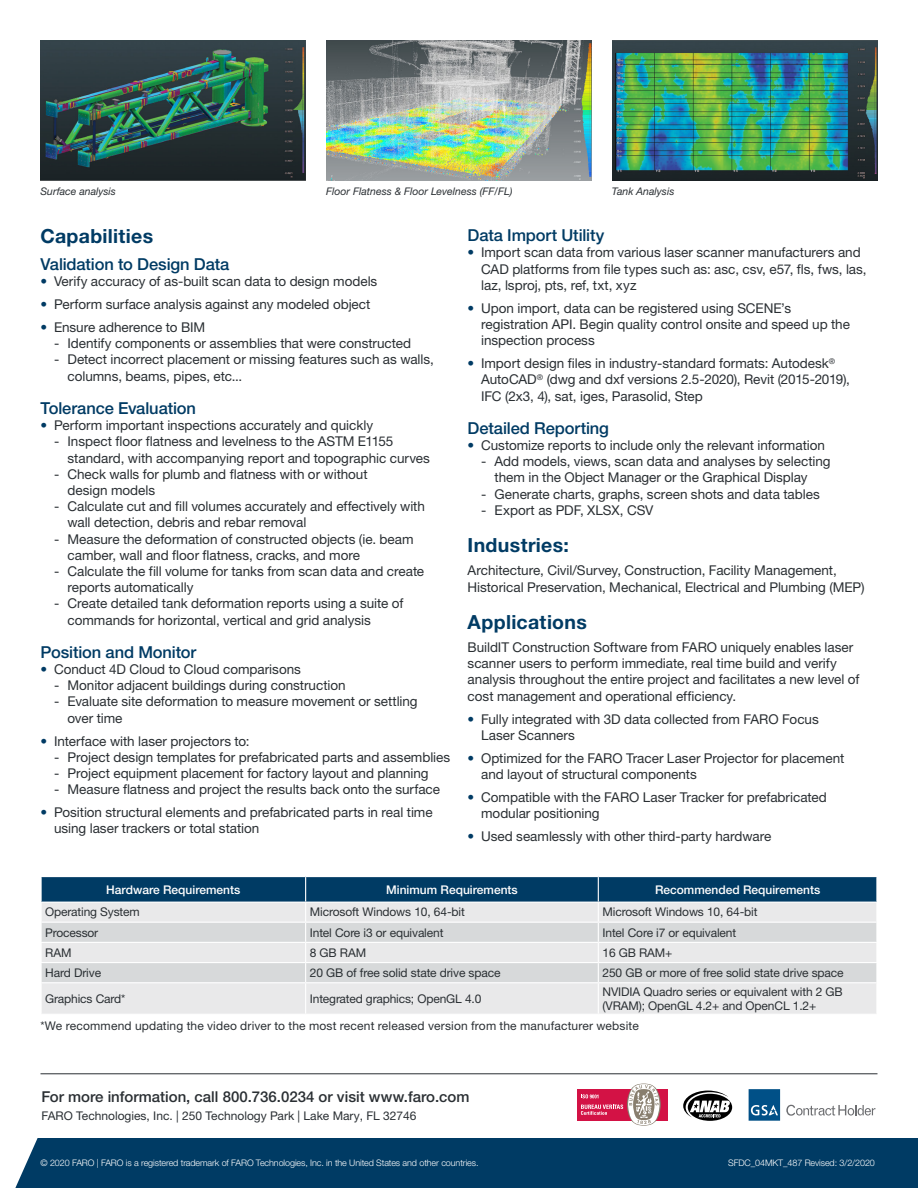
<style>
.page{position:relative;width:918px;height:1188px;background:#fff}
.page>*{position:absolute;margin:0;border:0;box-sizing:border-box;transform-origin:0 0}
.t1{font:700 19.5px "Helvetica Neue LTW1 G";letter-spacing:.015em;color:#003b64}
.t2{font:500 16.5px "Helvetica Neue LTW1 G";letter-spacing:-.005em;color:#003b64}
.t3{font:500 15px "Helvetica Neue LTW1 G";color:#2a2f33}
.t4{font:13.5px/16.2px "Helvetica Neue LTW1 G";letter-spacing:-.005em;color:#2a2f33}
.t5{font:12px/14.4px "Helvetica Neue LTW1 G";letter-spacing:-.01em;color:#2a2f33}
.t6{font:12px "Helvetica Neue LTW1 G";letter-spacing:.015em;color:#2a2f33}
.t7{font:500 12px "Helvetica Neue LTW1 G";color:#fff}
.t8{font:italic 10.5px "Helvetica Neue LTW1 G";color:#2a2f33}
.t9{font:300 9px "Helvetica Neue LTW1 G";letter-spacing:-.01em;color:#fff}
.s1{color:#003b64}
</style>
<div class="page">
<div style="left:0;top:1138px;width:918px;height:50px;background:#003b64"></div>
<div style="left:578px;top:1089px;width:90px;height:31px;background:#d31245"></div>
<svg style="left:581px;top:1084px;width:80px;height:42px"></svg>
<svg style="left:688px;top:1094px;width:44px;height:27px"></svg>
<svg style="left:683px;top:1091px;width:47px;height:26px"></svg>
<svg style="left:749px;top:1089px;width:31px;height:32px"></svg>
<svg style="left:786px;top:1105px;width:89px;height:11px"></svg>
<hr style="left:40px;top:1073px;width:838px;height:1px;background:#2a2f33">
<div style="left:42px;top:983px;width:834px;height:31px;background:#e9e9ea"></div>
<hr style="left:305px;top:983px;width:1px;height:31px;background:#fff">
<hr style="left:598px;top:983px;width:1px;height:31px;background:#fff">
<svg style="left:41px;top:877px;width:836px;height:105px;background:#adbbc6"></svg>
<img style="left:40px;top:40px;width:266px;height:140px">
<img style="left:326px;top:40px;width:266px;height:140px">
<img style="left:612px;top:40px;width:266px;height:140px">
<svg style="left:0;top:1138px;width:38px;height:50px"></svg>
<p class="t8" style="left:41px;top:185px;width:77px">Surface analysis</p>
<p class="t8" style="left:326px;top:185px;width:188px">Floor Flatness &amp; Floor Levelness (FF/FL)</p>
<p class="t8" style="left:612px;top:185px;width:64px">Tank Analysis</p>
<p class="t2" style="left:468px;top:225px;width:138px">Data Import Utility</p>
<p class="t4" style="left:481px;top:244px;width:387px;text-indent:-14px"><span class="s1">•</span> Import scan data from various laser scanner manufacturers and<br>CAD platforms from file types such as: asc, csv, e57, fls, fws, las, laz, lsproj, pts, ref, txt, xyz</p>
<p class="t4" style="left:481px;top:300px;width:370px;text-indent:-14px"><span class="s1">•</span> Upon import, data can be registered using SCENE’s registration API. Begin quality control onsite and speed up the inspection process</p>
<p class="t4" style="left:481px;top:355px;width:370px;text-indent:-14px"><span class="s1">•</span> Import design files in industry-standard formats: Autodesk<sup>®<br></sup>AutoCAD<sup>®</sup> (dwg and dxf versions 2.5-2020), Revit (2015-2019),<br>IFC (2x3, 4), sat, iges, Parasolid, Step</p>
<p class="t2" style="left:468px;top:418px;width:143px">Detailed Reporting</p>
<p class="t4" style="left:468px;top:437px;width:359px"><span class="s1">•</span> Customize reports to include only the relevant information</p>
<p class="t4" style="left:495px;top:453px;width:337px;text-indent:-14px">- Add models, views, scan data and analyses by selecting them in the Object Manager or the Graphical Display</p>
<p class="t4" style="left:481px;top:486px;width:340px">- Generate charts, graphs, screen shots and data tables</p>
<p class="t4" style="left:481px;top:502px;width:174px">- Export as PDF, XLSX, CSV</p>
<h1 class="t1" style="left:468px;top:533px;width:103px">Industries:</h1>
<p class="t4" style="left:468px;top:562px;width:398px">Architecture, Civil/Survey, Construction, Facility Management,<br>Historical Preservation, Mechanical, Electrical and Plumbing (MEP)</p>
<h1 class="t1" style="left:468px;top:610px;width:121px">Applications</h1>
<p class="t4" style="left:468px;top:639px;width:393px">BuildIT Construction Software from FARO uniquely enables laser scanner users to perform immediate, real time build and verify analysis throughout the entire project and facilitates a new level of cost management and operational efficiency.</p>
<p class="t4" style="left:481px;top:711px;width:339px;text-indent:-14px"><span class="s1">•</span> Fully integrated with 3D data collected from FARO Focus<br>Laser Scanners</p>
<p class="t4" style="left:481px;top:750px;width:365px;text-indent:-14px"><span class="s1">•</span> Optimized for the FARO Tracer Laser Projector for placement and layout of structural components</p>
<p class="t4" style="left:481px;top:789px;width:347px;text-indent:-14px"><span class="s1">•</span> Compatible with the FARO Laser Tracker for prefabricated modular positioning</p>
<p class="t4" style="left:468px;top:828px;width:305px"><span class="s1">•</span> Used seamlessly with other third-party hardware</p>
<h1 class="t1" style="left:40px;top:224px;width:114px">Capabilities</h1>
<p class="t2" style="left:40px;top:254px;width:190px">Validation to Design Data</p>
<p class="t4" style="left:40px;top:273px;width:338px"><span class="s1">•</span> Verify accuracy of as-built scan data to design models</p>
<p class="t4" style="left:40px;top:296px;width:331px"><span class="s1">•</span> Perform surface analysis against any modeled object</p>
<p class="t4" style="left:40px;top:319px;width:166px"><span class="s1">•</span> Ensure adherence to BIM</p>
<p class="t4" style="left:54px;top:335px;width:359px">- Identify components or assemblies that were constructed</p>
<p class="t4" style="left:68px;top:351px;width:368px;text-indent:-14px">- Detect incorrect placement or missing features such as walls, columns, beams, pipes, etc...</p>
<p class="t2" style="left:40px;top:398px;width:157px">Tolerance Evaluation</p>
<p class="t4" style="left:40px;top:417px;width:334px"><span class="s1">•</span> Perform important inspections accurately and quickly</p>
<p class="t4" style="left:68px;top:433px;width:364px;text-indent:-14px">- Inspect floor flatness and levelness to the ASTM E1155 standard, with accompanying report and topographic curves</p>
<p class="t4" style="left:68px;top:466px;width:302px;text-indent:-14px">- Check walls for plumb and flatness with or without design models</p>
<p class="t4" style="left:68px;top:498px;width:359px;text-indent:-14px">- Calculate cut and fill volumes accurately and effectively with wall detection, debris and rebar removal</p>
<p class="t4" style="left:68px;top:531px;width:348px;text-indent:-14px">- Measure the deformation of constructed objects (ie. beam camber, wall and floor flatness, cracks, and more</p>
<p class="t4" style="left:68px;top:563px;width:358px;text-indent:-14px">- Calculate the fill volume for tanks from scan data and create reports automatically</p>
<p class="t4" style="left:68px;top:595px;width:337px;text-indent:-14px">- Create detailed tank deformation reports using a suite of commands for horizontal, vertical and grid analysis</p>
<p class="t2" style="left:40px;top:642px;width:157px">Position and Monitor</p>
<p class="t4" style="left:40px;top:661px;width:262px"><span class="s1">•</span> Conduct 4D Cloud to Cloud comparisons</p>
<p class="t4" style="left:54px;top:677px;width:293px">- Monitor adjacent buildings during construction</p>
<p class="t4" style="left:68px;top:693px;width:352px;text-indent:-14px">- Evaluate site deformation to measure movement or settling over time</p>
<p class="t4" style="left:40px;top:733px;width:211px"><span class="s1">•</span> Interface with laser projectors to:</p>
<p class="t4" style="left:54px;top:749px;width:398px">- Project design templates for prefabricated parts and assemblies</p>
<p class="t4" style="left:54px;top:765px;width:376px">- Project equipment placement for factory layout and planning</p>
<p class="t4" style="left:54px;top:781px;width:388px">- Measure flatness and project the results back onto the surface</p>
<p class="t4" style="left:54px;top:804px;width:380px;text-indent:-14px"><span class="s1">•</span> Position structural elements and prefabricated parts in real time using laser trackers or total station</p>
<p class="t7" style="left:106px;top:882px;width:136px">Hardware Requirements</p>
<p class="t7" style="left:386px;top:882px;width:133px">Minimum Requirements</p>
<p class="t7" style="left:655px;top:882px;width:167px">Recommended Requirements</p>
<p class="t5" style="left:45px;top:905px;width:96px">Operating System</p>
<p class="t5" style="left:310px;top:905px;width:157px">Microsoft Windows 10, 64-bit</p>
<p class="t5" style="left:603px;top:905px;width:157px">Microsoft Windows 10, 64-bit</p>
<p class="t5" style="left:45px;top:925px;width:55px">Processor</p>
<p class="t5" style="left:310px;top:925px;width:135px">Intel Core i3 or equivalent</p>
<p class="t5" style="left:603px;top:925px;width:135px">Intel Core i7 or equivalent</p>
<p class="t5" style="left:45px;top:945px;width:28px">RAM</p>
<p class="t5" style="left:310px;top:945px;width:58px">8 GB RAM</p>
<p class="t5" style="left:603px;top:945px;width:71px">16 GB RAM+</p>
<p class="t5" style="left:45px;top:965px;width:57px">Hard Drive</p>
<p class="t5" style="left:310px;top:965px;width:192px">20 GB of free solid state drive space</p>
<p class="t5" style="left:603px;top:965px;width:243px">250 GB or more of free solid state drive space</p>
<p class="t5" style="left:45px;top:991px;width:82px">Graphics Card*</p>
<p class="t5" style="left:310px;top:991px;width:173px">Integrated graphics; OpenGL 4.0</p>
<p class="t5" style="left:603px;top:984px;width:242px">NVIDIA Quadro series or equivalent with 2 GB (VRAM); OpenGL 4.2+ and OpenCL 1.2+</p>
<p class="t6" style="left:40px;top:1018px;width:600px">*We recommend updating the video driver to the most recent released version from the manufacturer website</p>
<p class="t3" style="left:42px;top:1088px;width:430px">For more information, call 800.736.0234 or visit www.faro.com</p>
<p class="t5" style="left:42px;top:1109px;width:377px">FARO Technologies, Inc. | 250 Technology Park | Lake Mary, FL 32746</p>
<p class="t9" style="left:41px;top:1158px;width:440px">© 2020 FARO | FARO is a registered trademark of FARO Technologies, Inc. in the United States and other countries.</p>
<p class="t9" style="left:728px;top:1157px;width:148px">SFDC_04MKT_487 Revised: 3/2/2020</p>
</div>
